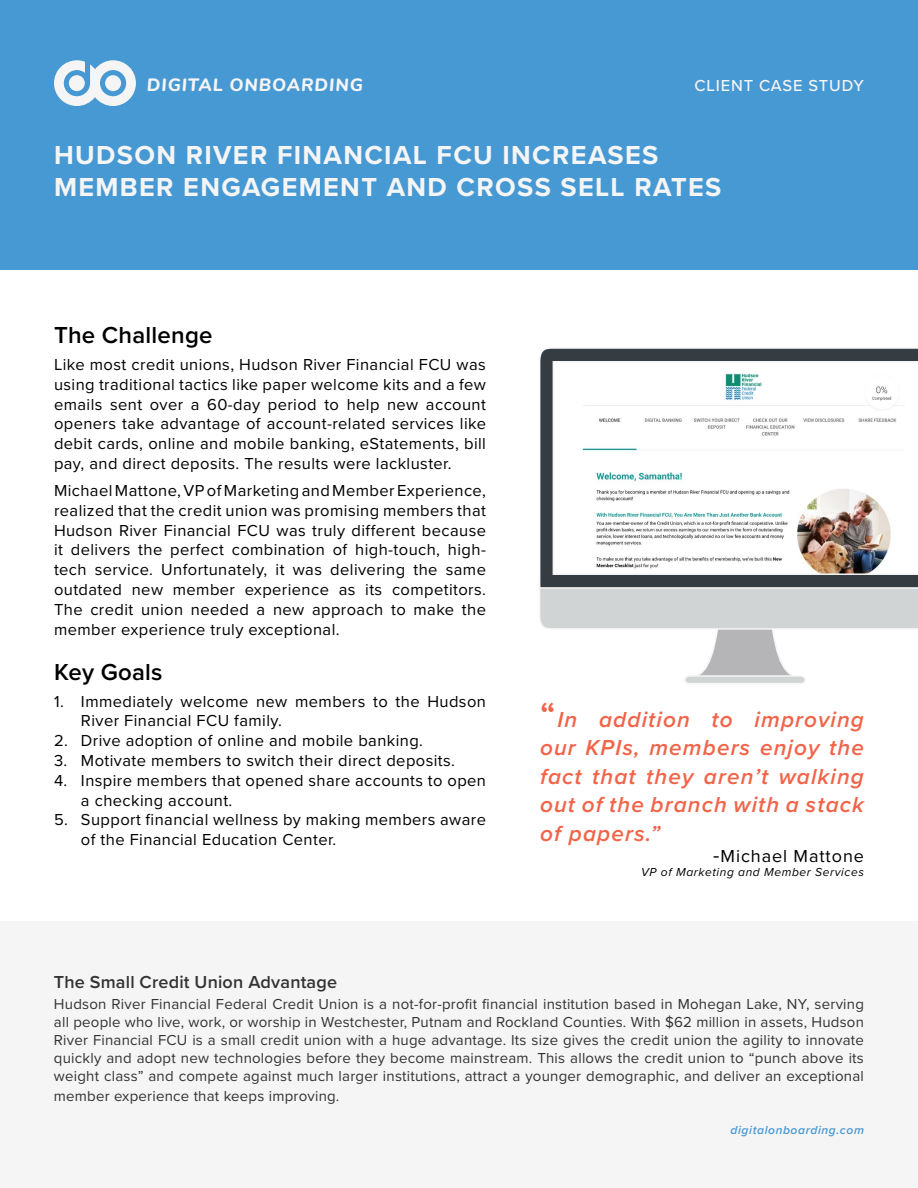
<style>
.page{position:relative;width:918px;height:1188px;background:#fff}
.page>*{position:absolute;margin:0;border:0;box-sizing:border-box;transform-origin:0 0}
.t1{font:700 27px/32.4px "Proxima Nova";letter-spacing:.05em;color:#f5f5f5}
.t2{font:600 24px "Proxima Nova";letter-spacing:.01em;color:#000}
.t3{font:italic 600 22.5px/28.5px "Proxima Nova";letter-spacing:.05em;color:#f2644a;text-align:justify}
.t4{font:600 18px "Proxima Nova";letter-spacing:.01em;color:#333}
.t5{font:18px "Proxima Nova";letter-spacing:.05em;color:#000}
.t6{font:italic 800 17.85px "Nunito";letter-spacing:.05em;color:#f5f5f5}
.t7{font:16.5px/19.8px "Proxima Nova";letter-spacing:.025em;color:#000}
.t8{font:500 16.5px "Proxima Nova";letter-spacing:.05em;color:#f5f5f5}
.t9{font:15px/18px "Proxima Nova";letter-spacing:.015em;color:#333;text-align:justify}
.t10{font:italic 12px "Proxima Nova";letter-spacing:.05em;color:#000}
.t11{font:italic 600 12px "Proxima Nova";letter-spacing:.05em;color:#4799d4}
.s1{font-style:normal;font-size:36px}
.s2{font-size:21px}
</style>
<div class="page">
<div style="left:0;top:0;width:918px;height:269px;background:#4799d4"></div>
<div style="left:0;top:922px;width:918px;height:266px;background:#f5f5f5"></div>
<svg style="left:540px;top:589px;width:378px;height:95px"></svg>
<svg style="left:539px;top:348px;width:379px;height:241px"></svg>
<svg style="left:54px;top:60px;width:82px;height:46px"></svg>
<p class="t6" style="left:147px;top:72px;width:217px">DIGITAL ONBOARDING</p>
<p class="t8" style="left:695px;top:73px;width:171px">CLIENT CASE STUDY</p>
<h1 class="t1" style="left:54px;top:138px;width:669px">HUDSON RIVER FINANCIAL FCU INCREASES<br>MEMBER ENGAGEMENT AND CROSS SELL RATES</h1>
<h2 class="t2" style="left:54px;top:317px;width:160px">The Challenge</h2>
<p class="t7" style="left:54px;top:354px;width:434px;text-align:justify">Like most credit unions, Hudson River Financial FCU was using traditional tactics like paper welcome kits and a few emails sent over a 60-day period to help new account openers take advantage of account-related services like debit cards, online and mobile banking, eStatements, bill pay, and direct deposits. The results were lackluster.</p>
<p class="t7" style="left:54px;top:480px;width:434px;text-align:justify">Michael Mattone, VP of Marketing and Member Experience, realized that the credit union was promising members that Hudson River Financial FCU was truly different because it delivers the perfect combination of high-touch, high&shy;tech service. Unfortunately, it was delivering the same outdated new member experience as its competitors.<br>The credit union needed a new approach to make the member experience truly exceptional.</p>
<h2 class="t2" style="left:54px;top:654px;width:110px">Key Goals</h2>
<p class="t7" style="left:81px;top:690px;width:407px;text-indent:-27px">1. Immediately welcome new members to the Hudson<br>River Financial FCU family.</p>
<p class="t7" style="left:54px;top:730px;width:371px">2. Drive adoption of online and mobile banking.</p>
<p class="t7" style="left:54px;top:750px;width:403px">3. Motivate members to switch their direct deposits.</p>
<p class="t7" style="left:81px;top:770px;width:407px;text-indent:-27px">4. Inspire members that opened share accounts to open a checking account.</p>
<p class="t7" style="left:81px;top:809px;width:407px;text-indent:-27px">5. Support financial wellness by making members aware of the Financial Education Center.</p>
<h3 class="t3" style="left:540px;top:705px;width:326px"><span class="s1">“</span>In addition to improving our KPIs, members enjoy the fact that they aren’t walking out of the branch with a stack of papers.”</h3>
<p class="t5" style="left:713px;top:842px;width:152px"><span class="s2">-</span>Michael Mattone</p>
<p class="t10" style="left:641px;top:863px;width:224px">VP of Marketing and Member Services</p>
<p class="t4" style="left:54px;top:969px;width:285px">The Small Credit Union Advantage</p>
<p class="t9" style="left:54px;top:995px;width:812px">Hudson River Financial Federal Credit Union is a not-for-profit financial institution based in Mohegan Lake, NY, serving all people who live, work, or worship in Westchester, Putnam and Rockland Counties. With $62 million in assets, Hudson River Financial FCU is a small credit union with a huge advantage. Its size gives the credit union the agility to innovate quickly and adopt new technologies before they become mainstream. This allows the credit union to “punch above its weight class” and compete against much larger institutions, attract a younger demographic, and deliver an exceptional</p>
<p class="t9" style="left:54px;top:1087px;width:287px">member experience that keeps improving.</p>
<p class="t11" style="left:731px;top:1121px;width:135px">digitalonboarding.com</p>
</div>
